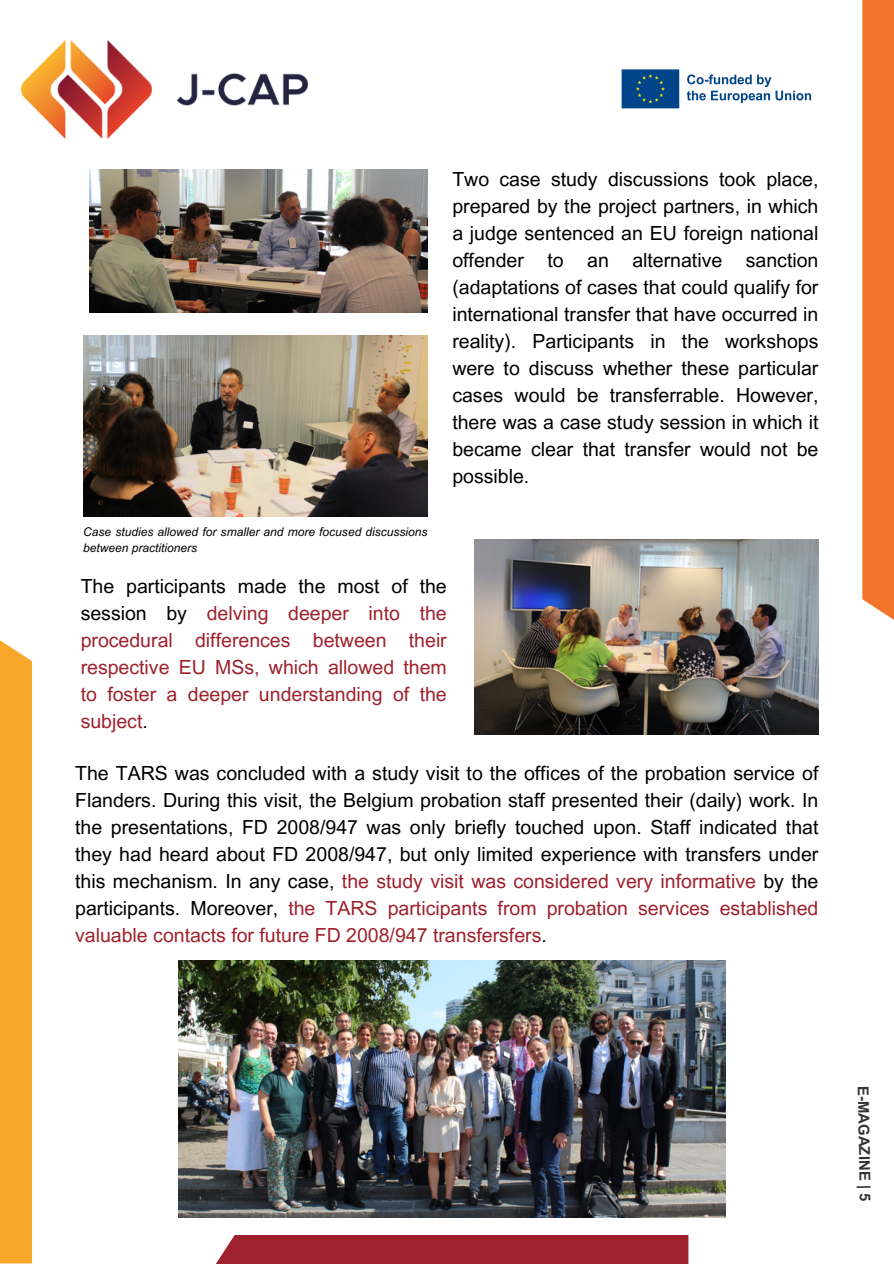
<style>
.page{position:relative;width:894px;height:1264px;background:#fff}
.page>*{position:absolute;margin:0;border:0;box-sizing:border-box;transform-origin:0 0}
.t1{font:19.5px/27px "Arial MT Pro";color:#000;text-align:justify}
.t2{font:19.5px/27px "Arial MT Pro";color:#9e212d;text-align:justify}
.t3{font:700 15px "Arial MT Pro";color:#000}
.t4{font:italic 12px/16px "Arial MT Pro";color:#000}
.s1{color:#000}
.s2{color:#9e212d}
</style>
<div class="page">
<img style="left:22px;top:40px;width:286px;height:98px">
<div style="left:862px;top:0;width:31px;height:629px;background:#f17429"></div>
<div style="left:205px;top:1234px;width:483px;height:29px;background:#9e212d"></div>
<div style="left:0;top:631px;width:32px;height:632px;background:#f8a72b"></div>
<img style="left:89px;top:169px;width:338px;height:143px">
<img style="left:83px;top:335px;width:344px;height:181px">
<img style="left:179px;top:960px;width:546px;height:257px">
<img style="left:474px;top:540px;width:343px;height:194px">
<img style="left:621px;top:69px;width:191px;height:40px">
<p class="t1" style="left:452px;top:168px;width:367px">Two case study discussions took place, prepared by the project partners, in which a judge sentenced an EU foreign national offender to an alternative sanction (adaptations of cases that could qualify for international transfer that have occurred in reality). Participants in the workshops were to discuss whether these particular cases would be transferrable. However, there was a case study session in which it became clear that transfer would not be possible.</p>
<p class="t4" style="left:83px;top:525px;width:346px">Case studies allowed for smaller and more focused discussions between practitioners</p>
<p class="t2" style="left:81px;top:575px;width:367px"><span class="s1">The participants made the most of the session by</span> delving deeper into the procedural differences between their respective EU MSs, which allowed them to foster a deeper understanding of the subject<span class="s1">.</span></p>
<p class="t1" style="left:75px;top:761px;width:744px">The TARS was concluded with a study visit to the offices of the probation service of Flanders. During this visit, the Belgium probation staff presented their (daily) work. In the presentations, FD 2008/947 was only briefly touched upon. Staff indicated that they had heard about FD 2008/947, but only limited experience with transfers under this mechanism. In any case, <span class="s2">the study visit was considered very informative</span> by the participants. Moreover, <span class="s2">the TARS participants from probation services established valuable contacts for future FD 2008/947 transfersfers</span>.</p>
<p class="t3" style="left:868px;top:1085px;width:117px;rotate:89deg">E-MAGAZINE | 5</p>
</div>
